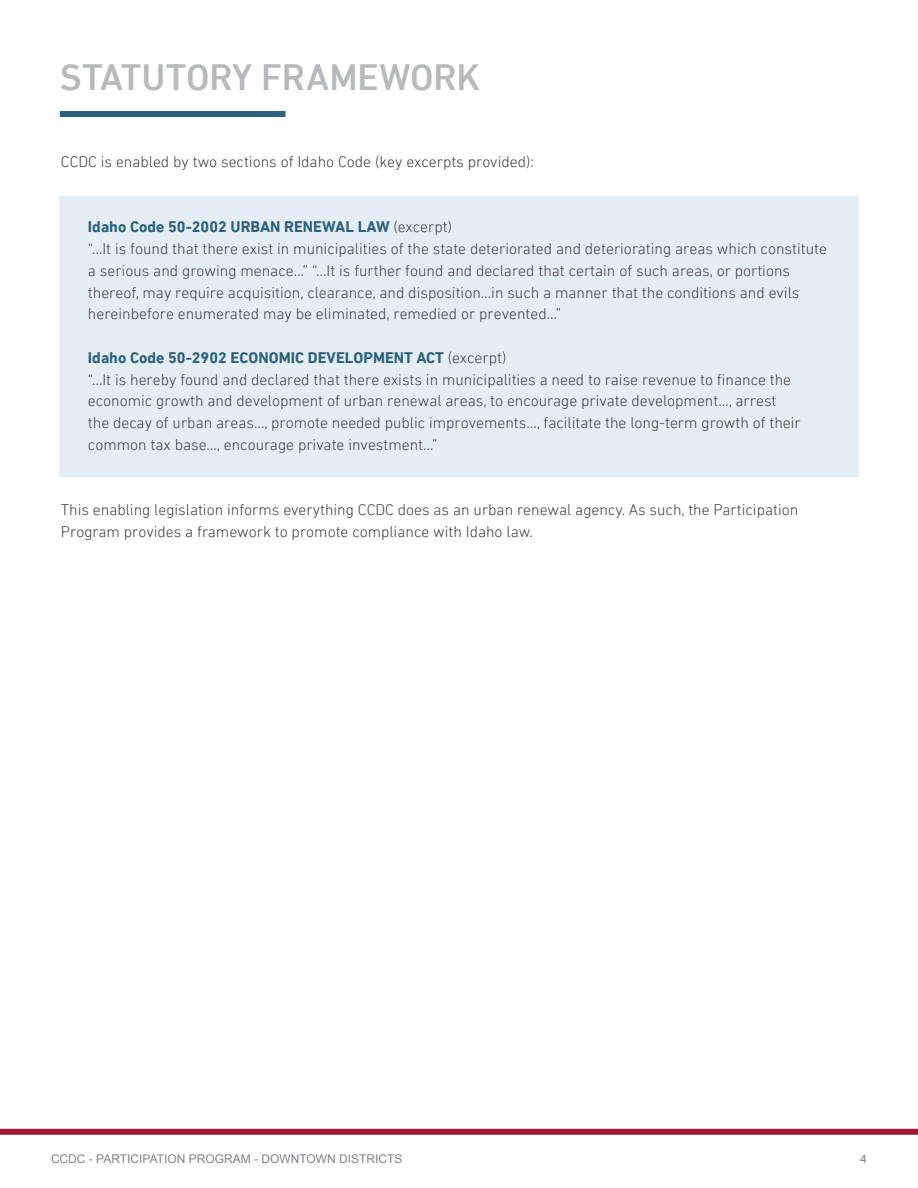
<style>
.page{position:relative;width:918px;height:1188px;background:#fff}
.page>*{position:absolute;margin:0;border:0;box-sizing:border-box;transform-origin:0 0}
.Headline_27_25_Left{font:500 37.5px "DIN Next LT Pro";letter-spacing:-.005em;color:#b7b9bd}
.t1{font:300 15.75px/21.8px "DIN Next LT Pro";color:#3e3e3f}
.t2{font:700 15.75px "DIN Next LT Pro";color:#2b627f}
.t3{font:12px "Arial";color:#80838a}
.s1{font-weight:300;color:#3e3e3f}
</style>
<div class="page">
<div style="left:0;top:1129px;width:918px;height:6px;background:#a61836"></div>
<div style="left:59px;top:196px;width:800px;height:281px;background:#e5eef4"></div>
<div style="left:60px;top:111px;width:225px;height:6px;background:#2b627f"></div>
<p class="Headline_27_25_Left" style="left:60px;top:55px;width:422px">STATUTORY FRAMEWORK</p>
<p class="t1" style="left:61px;top:151px;width:475px">CCDC is enabled by two sections of Idaho Code (key excerpts provided):</p>
<p class="t2" style="left:88px;top:218px;width:366px">Idaho Code 50-2002 URBAN RENEWAL LAW <span class="s1">(excerpt)</span></p>
<p class="t1" style="left:88px;top:238px;width:740px">“…It is found that there exist in municipalities of the state deteriorated and deteriorating areas which constitute a serious and growing menace…” “…It is further found and declared that certain of such areas, or portions thereof, may require acquisition, clearance, and disposition…in such a manner that the conditions and evils hereinbefore enumerated may be eliminated, remedied or prevented…”</p>
<p class="t2" style="left:88px;top:348px;width:420px">Idaho Code 50-2902 ECONOMIC DEVELOPMENT ACT <span class="s1">(excerpt)</span></p>
<p class="t1" style="left:88px;top:368px;width:714px">“…It is hereby found and declared that there exists in municipalities a need to raise revenue to finance the economic growth and development of urban renewal areas, to encourage private development…, arrest the decay of urban areas…, promote needed public improvements…, facilitate the long-term growth of their common tax base…, encourage private investment…”</p>
<p class="t1" style="left:61px;top:499px;width:739px">This enabling legislation informs everything CCDC does as an urban renewal agency. As such, the Participation<br>Program provides a framework to promote compliance with Idaho law.</p>
<p class="t3" style="left:51px;top:1151px;width:353px">CCDC - PARTICIPATION PROGRAM - DOWNTOWN DISTRICTS</p>
<p class="t3" style="left:860px;top:1151px;width:8px">4</p>
</div>
